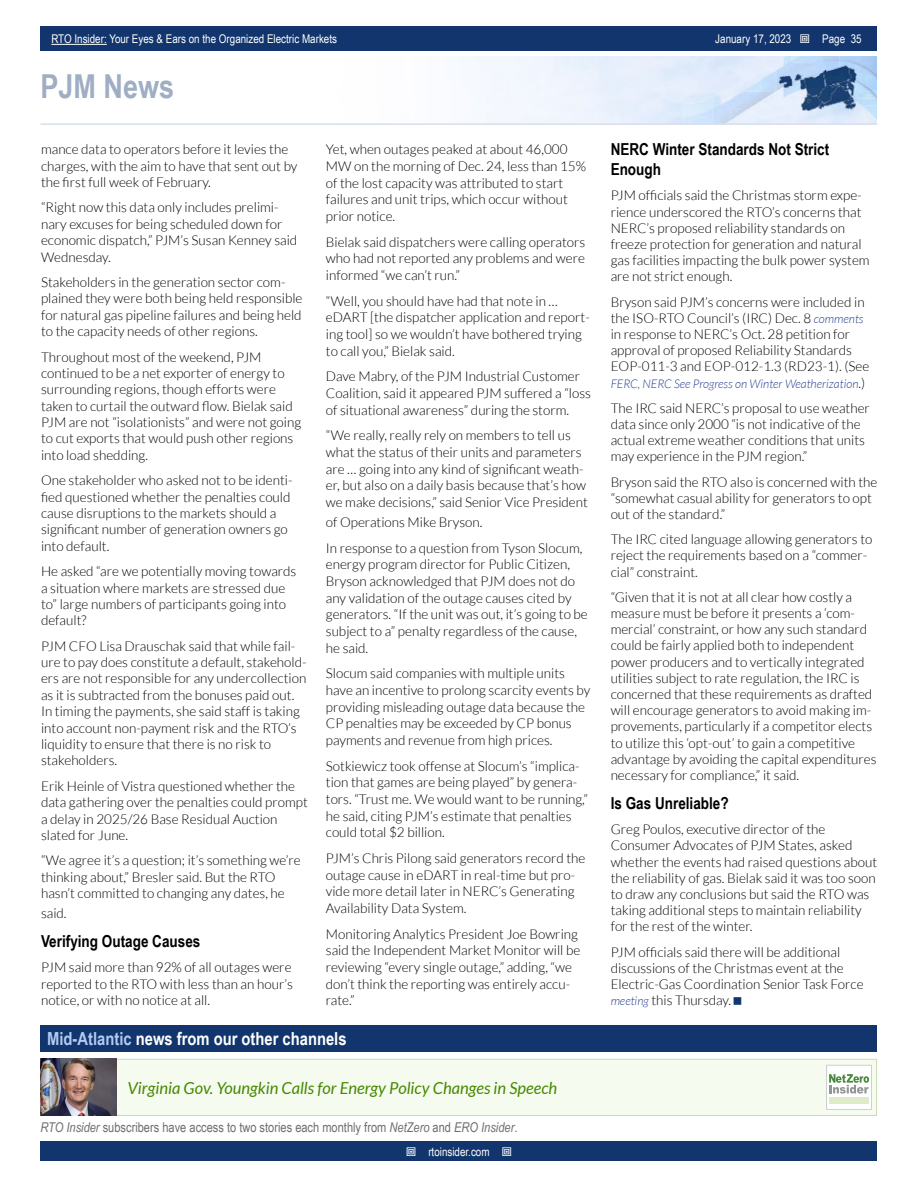
<style>
.page{position:relative;width:918px;height:1188px;background:#fff}
.page>*{position:absolute;margin:0;border:0;box-sizing:border-box;transform-origin:0 0}
.t1{font:700 33px "Arial Narrow";color:#a0aec4}
.t2{font:700 18px "Arial Narrow";color:#fff}
.t3{font:700 16.5px/19.8px "Arial Narrow";color:#000}
.t4{font:italic 16.5px "Lato";color:#468800}
.t5{font:300 13.5px/16.2px "Lato";color:#000}
.t6{font:13.5px "Arial Narrow";color:#6d6e71}
.t7{font:12px "Arial Narrow";color:#fff}
.t8{font:italic 300 12px "Lato";color:#25408f}
.s1{color:#b2cbf3}
.s2{font-style:italic}
.s3{font-style:italic;font-size:12px;color:#25408f}
.s4{font-style:normal;font-size:13.5px;color:#000}
</style>
<div class="page">
<div style="left:41px;top:1142px;width:836px;height:19px;background:#11356c"></div>
<div style="left:41px;top:27px;width:836px;height:24px;background:#11356c"></div>
<hr style="left:51px;top:44px;width:56px;height:1px;background:#fff">
<img style="left:474px;top:56px;width:403px;height:67px">
<hr style="left:40px;top:123px;width:837px;height:2px;background:#d6deec">
<div style="left:40px;top:1026px;width:838px;height:26px;background:#11356c"></div>
<div style="left:116px;top:1059px;width:761px;height:56px;background:#f5fcef"></div>
<div style="left:116px;top:1059px;width:761px;height:57px;border:1px solid #c7dbb3"></div>
<img style="left:41px;top:1059px;width:76px;height:57px">
<svg style="left:827px;top:1065px;width:45px;height:45px"></svg>
<p class="t7" style="left:51px;top:30px;width:287px">RTO Insider: Your Eyes &amp; Ears on the Organized Electric Markets</p>
<p class="t7" style="left:715px;top:30px;width:78px">January 17, 2023</p>
<p class="t7" style="left:822px;top:30px;width:41px">Page 35</p>
<h1 class="t1" style="left:40px;top:61px;width:135px">PJM News</h1>
<p class="t5" style="left:41px;top:141px;width:258px">mance data to operators before it levies the charges, with the aim to have that sent out by the first full week of February.</p>
<p class="t5" style="left:41px;top:199px;width:258px">“Right now this data only includes prelimi&shy;nary excuses for being scheduled down for economic dispatch,” PJM’s Susan Kenney said Wednesday.</p>
<p class="t5" style="left:41px;top:274px;width:263px">Stakeholders in the generation sector com&shy;plained they were both being held responsible for natural gas pipeline failures and being held to the capacity needs of other regions.</p>
<p class="t5" style="left:41px;top:349px;width:262px">Throughout most of the weekend, PJM continued to be a net exporter of energy to surrounding regions, though efforts were taken to curtail the outward flow. Bielak said PJM are not “isolationists” and were not going to cut exports that would push other regions into load shedding.</p>
<p class="t5" style="left:41px;top:472px;width:253px">One stakeholder who asked not to be identi&shy;fied questioned whether the penalties could cause disruptions to the markets should a significant number of generation owners go into default.</p>
<p class="t5" style="left:41px;top:563px;width:257px">He asked “are we potentially moving towards a situation where markets are stressed due to” large numbers of participants going into default?</p>
<p class="t5" style="left:41px;top:638px;width:267px">PJM CFO Lisa Drauschak said that while fail&shy;ure to pay does constitute a default, stakehold&shy;ers are not responsible for any undercollection as it is subtracted from the bonuses paid out.<br>In timing the payments, she said staff is taking into account non-payment risk and the RTO’s liquidity to ensure that there is no risk to stakeholders.</p>
<p class="t5" style="left:41px;top:778px;width:268px">Erik Heinle of Vistra questioned whether the data gathering over the penalties could prompt a delay in 2025/26 Base Residual Auction slated for June.</p>
<p class="t5" style="left:41px;top:852px;width:261px">“We agree it’s a question; it’s something we’re thinking about,” Bresler said. But the RTO hasn’t committed to changing any dates, he</p>
<p class="t5" style="left:41px;top:905px;width:26px">said.</p>
<p class="t3" style="left:41px;top:931px;width:161px">Verifying Outage Causes</p>
<p class="t5" style="left:41px;top:959px;width:253px;text-align:justify">PJM said more than 92% of all outages were reported to the RTO with less than an hour’s notice, or with no notice at all.</p>
<p class="t5" style="left:326px;top:141px;width:262px;line-height:16.6px">Yet, when outages peaked at about 46,000<br>MW on the morning of Dec. 24, less than 15% of the lost capacity was attributed to start failures and unit trips, which occur without prior notice.</p>
<p class="t5" style="left:326px;top:233px;width:261px;line-height:16.6px;text-align:justify">Bielak said dispatchers were calling operators who had not reported any problems and were informed “we can’t run.”</p>
<p class="t5" style="left:326px;top:292px;width:265px;line-height:16.6px">“Well, you should have had that note in … eDART [the dispatcher application and report&shy;ing tool] so we wouldn’t have bothered trying to call you,” Bielak said.</p>
<p class="t5" style="left:326px;top:368px;width:267px;line-height:16.6px">Dave Mabry, of the PJM Industrial Customer<br>Coalition, said it appeared PJM suffered a “loss of situational awareness” during the storm.</p>
<p class="t5" style="left:326px;top:427px;width:264px;line-height:16.6px">“We really, really rely on members to tell us what the status of their units and parameters are … going into any kind of significant weath&shy;er, but also on a daily basis because that’s how we make decisions,” said Senior Vice President</p>
<p class="t5" style="left:326px;top:509px;width:258px;line-height:25.7px">of Operations Mike Bryson.<br>In response to a question from Tyson Slocum,</p>
<p class="t5" style="left:326px;top:556px;width:264px;line-height:16.6px">energy program director for Public Citizen, Bryson acknowledged that PJM does not do any validation of the outage causes cited by generators. “If the unit was out, it’s going to be subject to a” penalty regardless of the cause, he said.</p>
<p class="t5" style="left:326px;top:665px;width:266px;line-height:16.6px">Slocum said companies with multiple units have an incentive to prolong scarcity events by providing misleading outage data because the CP penalties may be exceeded by CP bonus payments and revenue from high prices.</p>
<p class="t5" style="left:326px;top:758px;width:263px;line-height:16.6px">Sotkiewicz took offense at Slocum’s “implica&shy;tion that games are being played” by genera&shy;tors. “Trust me. We would want to be running,” he said, citing PJM’s estimate that penalties could total $2 billion.</p>
<p class="t5" style="left:326px;top:850px;width:261px;line-height:16.6px">PJM’s Chris Pilong said generators record the outage cause in eDART in real-time but pro&shy;vide more detail later in NERC’s Generating Availability Data System.</p>
<p class="t5" style="left:326px;top:925px;width:256px;line-height:16.6px">Monitoring Analytics President Joe Bowring said the Independent Market Monitor will be reviewing “every single outage,” adding, “we don’t think the reporting was entirely accu&shy;rate.”</p>
<h2 class="t2" style="left:47px;top:1025px;width:301px"><span class="s1">Mid-Atlantic</span> news from our other channels</h2>
<p class="t4" style="left:128px;top:1079px;width:431px">Virginia Gov. Youngkin Calls for Energy Policy Changes in Speech</p>
<p class="t6" style="left:40px;top:1117px;width:479px"><span class="s2">RTO Insider</span> subscribers have access to two stories each monthly from <span class="s2">NetZero</span> and <span class="s2">ERO Insider</span>.</p>
<p class="t7" style="left:428px;top:1143px;width:63px">rtoinsider.com</p>
<p class="t3" style="left:611px;top:139px;width:220px">NERC Winter Standards Not Strict<br>Enough</p>
<p class="t5" style="left:611px;top:188px;width:261px">PJM officials said the Christmas storm expe&shy;rience underscored the RTO’s concerns that NERC’s proposed reliability standards on freeze protection for generation and natural gas facilities impacting the bulk power system are not strict enough.</p>
<p class="t5" style="left:611px;top:294px;width:260px">Bryson said PJM’s concerns were included in the ISO-RTO Council’s (IRC) Dec. 8 <span class="s3">comments </span>in response to NERC’s Oct. 28 petition for approval of proposed Reliability Standards EOP-011-3 and EOP-012-1.3 (RD23-1). (See</p>
<p class="t8" style="left:611px;top:377px;width:256px">FERC, NERC See Progress on Winter Weatherization<span class="s4">.)</span></p>
<p class="t5" style="left:611px;top:400px;width:261px">The IRC said NERC’s proposal to use weather data since only 2000 “is not indicative of the actual extreme weather conditions that units may experience in the PJM region.”</p>
<p class="t5" style="left:611px;top:474px;width:268px">Bryson said the RTO also is concerned with the “somewhat casual ability for generators to opt out of the standard.”</p>
<p class="t5" style="left:611px;top:531px;width:263px">The IRC cited language allowing generators to reject the requirements based on a “commer&shy;cial” constraint.</p>
<p class="t5" style="left:611px;top:589px;width:267px">“Given that it is not at all clear how costly a measure must be before it presents a ‘com&shy;mercial’ constraint, or how any such standard could be fairly applied both to independent power producers and to vertically integrated utilities subject to rate regulation, the IRC is concerned that these requirements as drafted will encourage generators to avoid making im&shy;provements, particularly if a competitor elects to utilize this ‘opt-out’ to gain a competitive advantage by avoiding the capital expenditures necessary for compliance,” it said.</p>
<p class="t3" style="left:611px;top:792px;width:120px">Is Gas Unreliable?</p>
<p class="t5" style="left:611px;top:821px;width:268px">Greg Poulos, executive director of the Consumer Advocates of PJM States, asked whether the events had raised questions about the reliability of gas. Bielak said it was too soon to draw any conclusions but said the RTO was taking additional steps to maintain reliability for the rest of the winter.</p>
<p class="t5" style="left:611px;top:944px;width:254px">PJM officials said there will be additional discussions of the Christmas event at the Electric-Gas Coordination Senior Task Force <span class="s3">meeting</span> this Thursday.</p>
</div>
